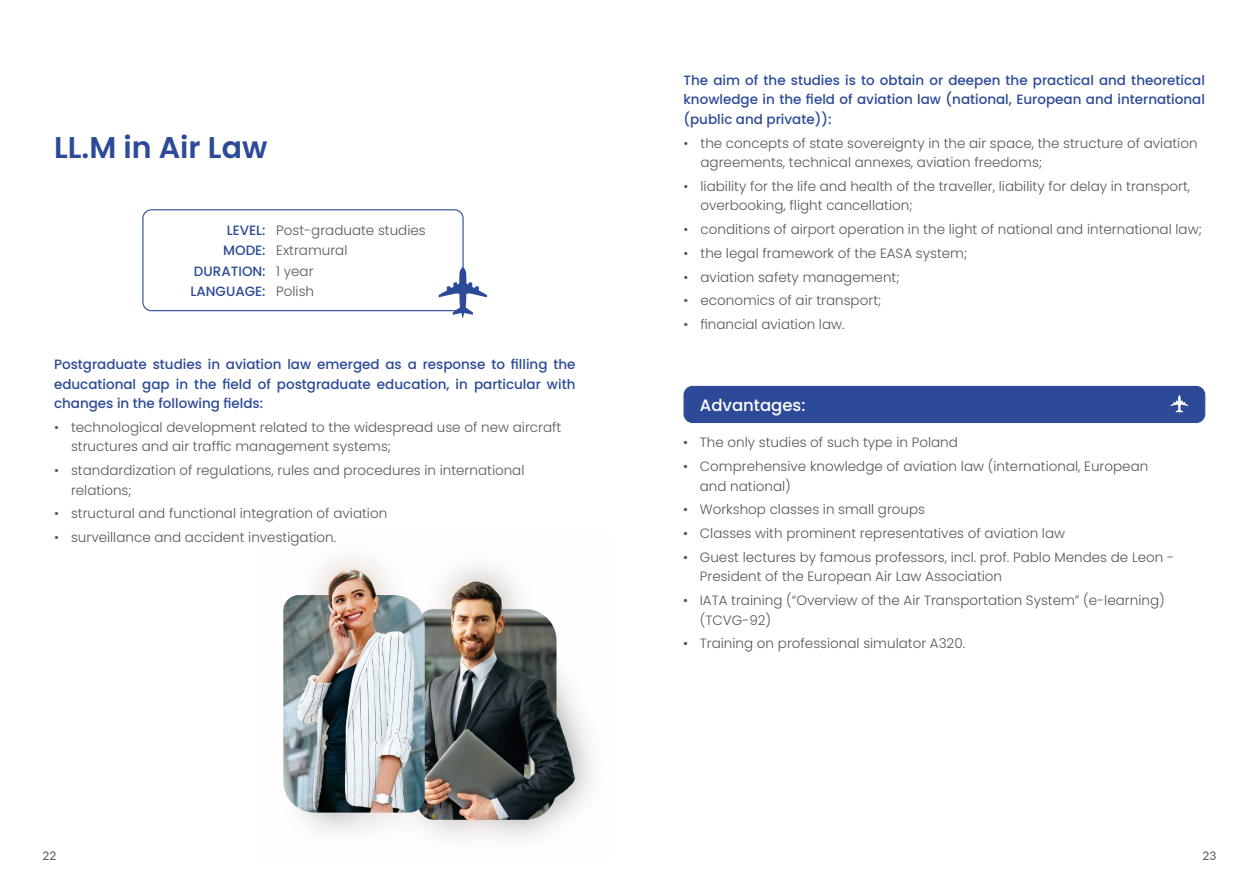
<style>
.page{position:relative;width:1259px;height:893px;background:#fff}
.page>*{position:absolute;margin:0;border:0;box-sizing:border-box;transform-origin:0 0}
.t1{font:600 30px "Poppins";color:#2c4a98}
.t2{font:500 16.5px "Poppins";color:#fff}
.t3{font:300 13.5px/19.5px "Poppins";color:#575756}
.t4{font:500 13.5px/19.5px "Poppins";color:#2c4a98;text-align:justify}
.t5{font:12px "Lato";color:#575756}
.s1{font-weight:400}
</style>
<div class="page">
<div style="left:684px;top:386px;width:520px;height:36px;background:#2c4a98;border-radius:9px"></div>
<div style="left:683px;top:386px;width:522px;height:37px;border:1px solid #2c4a98;border-radius:9px"></div>
<svg style="left:1170px;top:395px;width:18px;height:19px"></svg>
<img style="left:283px;top:558px;width:310px;height:280px">
<div style="left:142px;top:209px;width:321px;height:102px;border:1px solid #2c4a98;border-radius:9px"></div>
<svg style="left:438px;top:267px;width:49px;height:51px"></svg>
<h1 class="t1" style="left:54px;top:130px;width:215px">LL.M in Air Law</h1>
<p class="t4" style="left:190px;top:220px;width:77px;line-height:20.4px;text-align:right">LEVEL:<br>MODE:<br>DURATION:<br>LANGUAGE:</p>
<p class="t3" style="left:276px;top:220px;width:151px;line-height:20.4px">Post-graduate studies<br>Extramural<br>1 year<br>Polish</p>
<p class="t4" style="left:54px;top:355px;width:523px">Postgraduate studies in aviation law emerged as a response to filling the educational gap in the field of postgraduate education, in particular with changes in the following fields:</p>
<p class="t3" style="left:71px;top:418px;width:492px;text-indent:-17px">• technological development related to the widespread use of new aircraft structures and air traffic management systems;</p>
<p class="t3" style="left:71px;top:461px;width:455px;text-indent:-17px">• standardization of regulations, rules and procedures in international relations;</p>
<p class="t3" style="left:54px;top:504px;width:335px">• structural and functional integration of aviation</p>
<p class="t3" style="left:54px;top:528px;width:284px">• surveillance and accident investigation.</p>
<p class="t4" style="left:683px;top:70px;width:523px">The aim of the studies is to obtain or deepen the practical and theoretical knowledge in the field of aviation law (national, European and international (public and private)):</p>
<p class="t3" style="left:700px;top:133px;width:498px;text-indent:-17px">• the concepts of state sovereignty in the air space, the structure of aviation agreements, technical annexes, aviation freedoms;</p>
<p class="t3" style="left:700px;top:176px;width:491px;text-indent:-17px">• liability for the life and health of the traveller, liability for delay in transport, overbooking, flight cancellation;</p>
<p class="t3" style="left:683px;top:220px;width:520px">• conditions of airport operation in the light of national and international law;</p>
<p class="t3" style="left:683px;top:243px;width:285px">• the legal framework of the EASA system;</p>
<p class="t3" style="left:683px;top:267px;width:217px">• aviation safety management;</p>
<p class="t3" style="left:683px;top:291px;width:199px">• economics of air transport;</p>
<p class="t3" style="left:683px;top:315px;width:163px">• financial aviation law.</p>
<p class="t2" style="left:700px;top:395px;width:107px">Advantages:</p>
<p class="t3" style="left:683px;top:433px;width:277px"><span class="s1">•</span> The only studies of such type in Poland</p>
<p class="t3" style="left:700px;top:457px;width:450px;text-indent:-17px"><span class="s1">•</span> Comprehensive knowledge of aviation law (international, European and national)</p>
<p class="t3" style="left:683px;top:500px;width:244px"><span class="s1">•</span> Workshop classes in small groups</p>
<p class="t3" style="left:683px;top:524px;width:384px"><span class="s1">•</span> Classes with prominent representatives of aviation law</p>
<p class="t3" style="left:700px;top:547px;width:476px;text-indent:-17px"><span class="s1">•</span> Guest lectures by famous professors, incl. prof. Pablo Mendes de Leon -<br>President of the European Air Law Association</p>
<p class="t3" style="left:700px;top:591px;width:466px;text-indent:-17px"><span class="s1">•</span> IATA training (“Overview of the Air Transportation System” (e-learning) (TCVG-92)</p>
<p class="t3" style="left:683px;top:634px;width:284px"><span class="s1">•</span> Training on professional simulator A320.</p>
<p class="t5" style="left:43px;top:847px;width:16px">22</p>
<p class="t5" style="left:1202px;top:847px;width:16px">23</p>
</div>
